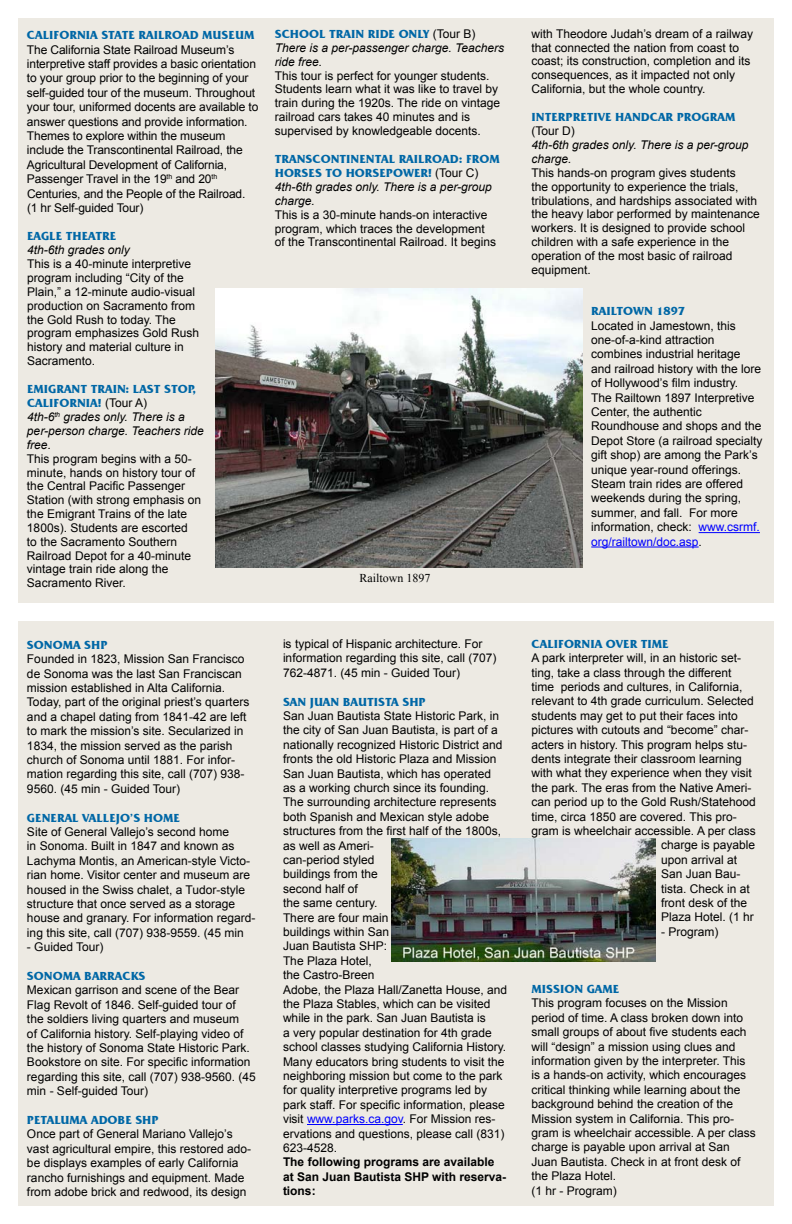
<style>
.page{position:relative;width:792px;height:1224px;background:#fff}
.page>*{position:absolute;margin:0;border:0;box-sizing:border-box;transform-origin:0 0}
.t1{font:12px/14.4px "Arial";color:#000}
.t2{font:700 12px/14.1px "Friz Quadrata IT Cby BT";color:#0067a6}
.t3{font:italic 12px/13.8px "Arial";color:#000}
.t4{font:700 12px/14.4px "Arial";color:#000}
.t5{font:12px "Times New Roman";color:#000}
.s1{font-style:italic}
.s2{font-family:"Arial";font-weight:400;color:#000}
.s3{color:#00f}
</style>
<div class="page">
<div style="left:18px;top:18px;width:756px;height:585px;background:#edeae3"></div>
<div style="left:18px;top:621px;width:756px;height:585px;background:#edeae3"></div>
<hr style="left:699px;top:532px;width:61px;height:1px;background:#00f">
<hr style="left:591px;top:547px;width:108px;height:1px;background:#00f">
<hr style="left:307px;top:1124px;width:96px;height:1px;background:#00f">
<img style="left:216px;top:288px;width:366px;height:279px">
<img style="left:391px;top:838px;width:264px;height:124px">
<h3 class="t2" style="left:27px;top:28px;width:229px">CALIFORNIA STATE RAILROAD MUSEUM</h3>
<p class="t1" style="left:27px;top:42px;width:233px">The California State Railroad Museum’s interpretive staff provides a basic orientation to your group prior to the beginning of your self-guided tour of the museum. Throughout your tour, uniformed docents are available to answer questions and provide information.<br>Themes to explore within the museum include the Transcontinental Railroad, the Agricultural Development of California, Passenger Travel in the 19<sup>th</sup> and 20<sup>th </sup>Centuries, and the People of the Railroad. (1 hr Self-guided Tour)</p>
<h3 class="t2" style="left:27px;top:229px;width:91px">EAGLE THEATRE</h3>
<p class="t1" style="left:27px;top:243px;width:174px;line-height:13.8px"><span class="s1">4th-6th grades only<br></span>This is a 40-minute interpretive program including “City of the<br>Plain,” a 12-minute audio-visual production on Sacramento from the Gold Rush to today. The program emphasizes Gold Rush history and material culture in<br>Sacramento.</p>
<h3 class="t2" style="left:27px;top:382px;width:171px">EMIGRANT TRAIN: LAST STOP,<br>CALIFORNIA! <span class="s2">(Tour A)</span></h3>
<p class="t1" style="left:27px;top:410px;width:178px;line-height:13.8px"><span class="s1">4th-6</span><sup>th</sup> <span class="s1">grades only. There is a per-person charge. Teachers ride free.<br></span>This program begins with a 50- minute, hands on history tour of the Central Pacific Passenger<br>Station (with strong emphasis on the Emigrant Trains of the late<br>1800s). Students are escorted<br>to the Sacramento Southern<br>Railroad Depot for a 40-minute vintage train ride along the<br>Sacramento River.</p>
<h3 class="t2" style="left:275px;top:27px;width:202px">SCHOOL TRAIN RIDE ONLY <span class="s2">(Tour B)</span></h3>
<p class="t1" style="left:275px;top:41px;width:231px;line-height:13.8px"><span class="s1">There is a per-passenger charge. Teachers ride free.<br></span>This tour is perfect for younger students.<br>Students learn what it was like to travel by train during the 1920s. The ride on vintage railroad cars takes 40 minutes and is supervised by knowledgeable docents.</p>
<h3 class="t2" style="left:275px;top:152px;width:227px">TRANSCONTINENTAL RAILROAD: FROM<br>HORSES TO HORSEPOWER! <span class="s2">(Tour C)</span></h3>
<p class="t3" style="left:275px;top:180px;width:219px">4th-6th grades only. There is a per-group charge.</p>
<p class="t1" style="left:275px;top:208px;width:223px;line-height:13.8px">This is a 30-minute hands-on interactive program, which traces the development of the Transcontinental Railroad. It begins</p>
<p class="t5" style="left:359px;top:570px;width:73px">Railtown 1897</p>
<p class="t1" style="left:532px;top:27px;width:223px;line-height:13.8px">with Theodore Judah’s dream of a railway that connected the nation from coast to coast; its construction, completion and its consequences, as it impacted not only California, but the whole country.</p>
<h3 class="t2" style="left:532px;top:110px;width:205px">INTERPRETIVE HANDCAR PROGRAM</h3>
<p class="t1" style="left:532px;top:124px;width:45px">(Tour D)</p>
<p class="t3" style="left:532px;top:138px;width:219px">4th-6th grades only. There is a per-group charge.</p>
<p class="t1" style="left:532px;top:166px;width:230px;line-height:13.8px">This hands-on program gives students<br>the opportunity to experience the trials, tribulations, and hardships associated with the heavy labor performed by maintenance workers. It is designed to provide school children with a safe experience in the operation of the most basic of railroad equipment.</p>
<h3 class="t2" style="left:591px;top:304px;width:95px">RAILTOWN 1897</h3>
<p class="t1" style="left:591px;top:318px;width:172px">Located in Jamestown, this one-of-a-kind attraction combines industrial heritage and railroad history with the lore</p>
<p class="t1" style="left:591px;top:376px;width:148px">of Hollywood’s film industry.</p>
<p class="t1" style="left:591px;top:390px;width:173px">The Railtown 1897 Interpretive<br>Center, the authentic<br>Roundhouse and shops and the<br>Depot Store (a railroad specialty gift shop) are among the Park’s unique year-round offerings.<br>Steam train rides are offered weekends during the spring, summer, and fall. For more information, check: <span class="s3">www.csrmf. org/railtown/doc.asp</span>.</p>
<h3 class="t2" style="left:27px;top:637px;width:82px">SONOMA SHP</h3>
<p class="t1" style="left:27px;top:652px;width:224px">Founded in 1823, Mission San Francisco de Sonoma was the last San Franciscan mission established in Alta California.<br>Today, part of the original priest’s quarters and a chapel dating from 1841-42 are left to mark the mission’s site. Secularized in 1834, the mission served as the parish church of Sonoma until 1881. For infor&shy;mation regarding this site, call (707) 938- 9560. (45 min - Guided Tour)</p>
<h3 class="t2" style="left:27px;top:810px;width:155px">GENERAL VALLEJO’S HOME</h3>
<p class="t1" style="left:27px;top:825px;width:230px">Site of General Vallejo’s second home<br>in Sonoma. Built in 1847 and known as Lachyma Montis, an American-style Victo&shy;rian home. Visitor center and museum are housed in the Swiss chalet, a Tudor-style structure that once served as a storage house and granary. For information regard&shy;ing this site, call (707) 938-9559. (45 min</p>
<p class="t1" style="left:27px;top:940px;width:78px">- Guided Tour)</p>
<h3 class="t2" style="left:27px;top:969px;width:120px">SONOMA BARRACKS</h3>
<p class="t1" style="left:27px;top:983px;width:230px">Mexican garrison and scene of the Bear Flag Revolt of 1846. Self-guided tour of<br>the soldiers living quarters and museum<br>of California history. Self-playing video of the history of Sonoma State Historic Park.<br>Bookstore on site. For specific information regarding this site, call (707) 938-9560. (45 min - Self-guided Tour)</p>
<h3 class="t2" style="left:27px;top:1113px;width:133px">PETALUMA ADOBE SHP</h3>
<p class="t1" style="left:27px;top:1127px;width:226px">Once part of General Mariano Vallejo’s vast agricultural empire, this restored ado&shy;be displays examples of early California rancho furnishings and equipment. Made from adobe brick and redwood, its design</p>
<p class="t1" style="left:283px;top:637px;width:215px">is typical of Hispanic architecture. For information regarding this site, call (707)<br>762-4871. (45 min - Guided Tour)</p>
<h3 class="t2" style="left:283px;top:694px;width:144px">SAN JUAN BAUTISTA SHP</h3>
<p class="t1" style="left:283px;top:709px;width:221px">San Juan Bautista State Historic Park, in the city of San Juan Bautista, is part of a nationally recognized Historic District and fronts the old Historic Plaza and Mission San Juan Bautista, which has operated as a working church since its founding.<br>The surrounding architecture represents both Spanish and Mexican style adobe structures from the first half of the 1800s,</p>
<p class="t1" style="left:283px;top:838px;width:92px">as well as Ameri-</p>
<p class="t1" style="left:283px;top:853px;width:93px">can-period styled</p>
<h3 class="t2" style="left:532px;top:636px;width:139px">CALIFORNIA OVER TIME</h3>
<p class="t1" style="left:532px;top:651px;width:211px">A park interpreter will, in an historic set-</p>
<p class="t1" style="left:532px;top:665px;width:201px">ting, take a class through the different</p>
<p class="t1" style="left:532px;top:680px;width:212px">time periods and cultures, in California,</p>
<p class="t1" style="left:532px;top:694px;width:224px">relevant to 4th grade curriculum. Selected</p>
<p class="t1" style="left:532px;top:709px;width:208px">students may get to put their faces into</p>
<p class="t1" style="left:532px;top:723px;width:218px">pictures with cutouts and “become” char-</p>
<p class="t1" style="left:532px;top:737px;width:217px">acters in history. This program helps stu-</p>
<p class="t1" style="left:532px;top:752px;width:212px">dents integrate their classroom learning</p>
<p class="t1" style="left:532px;top:766px;width:222px">with what they experience when they visit</p>
<p class="t1" style="left:532px;top:781px;width:221px">the park. The eras from the Native Ameri-</p>
<p class="t1" style="left:532px;top:795px;width:226px">can period up to the Gold Rush/Statehood</p>
<p class="t1" style="left:532px;top:809px;width:207px">time, circa 1850 are covered. This pro-</p>
<p class="t1" style="left:532px;top:824px;width:226px">gram is wheelchair accessible. A per class</p>
<p class="t1" style="left:661px;top:838px;width:96px">charge is payable</p>
<p class="t1" style="left:661px;top:853px;width:78px">upon arrival at</p>
<p class="t1" style="left:283px;top:867px;width:96px">buildings from the</p>
<p class="t1" style="left:661px;top:867px;width:81px">San Juan Bau-</p>
<p class="t1" style="left:283px;top:882px;width:76px">second half of</p>
<p class="t1" style="left:661px;top:881px;width:90px">tista. Check in at</p>
<p class="t1" style="left:283px;top:896px;width:96px">the same century.</p>
<p class="t1" style="left:661px;top:896px;width:88px">front desk of the</p>
<p class="t1" style="left:283px;top:910px;width:107px">There are four main</p>
<p class="t1" style="left:661px;top:910px;width:94px">Plaza Hotel. (1 hr</p>
<p class="t1" style="left:283px;top:925px;width:108px">buildings within San</p>
<p class="t1" style="left:661px;top:925px;width:59px">- Program)</p>
<p class="t1" style="left:283px;top:939px;width:226px">Juan Bautista SHP:<br>The Plaza Hotel,<br>the Castro-Breen<br>Adobe, the Plaza Hall/Zanetta House, and the Plaza Stables, which can be visited while in the park. San Juan Bautista is<br>a very popular destination for 4th grade school classes studying California History.<br>Many educators bring students to visit the neighboring mission but come to the park for quality interpretive programs led by park staff. For specific information, please visit <span class="s3">www.parks.ca.gov</span>. For Mission res&shy;ervations and questions, please call (831)<br>623-4528.</p>
<p class="t4" style="left:283px;top:1155px;width:225px">The following programs are available at San Juan Bautista SHP with reserva&shy;tions:</p>
<h3 class="t2" style="left:532px;top:982px;width:89px">MISSION GAME</h3>
<p class="t1" style="left:532px;top:996px;width:226px">This program focuses on the Mission period of time. A class broken down into small groups of about five students each will “design” a mission using clues and information given by the interpreter. This is a hands-on activity, which encourages critical thinking while learning about the background behind the creation of the Mission system in California. This pro&shy;gram is wheelchair accessible. A per class charge is payable upon arrival at San Juan Bautista. Check in at front desk of the Plaza Hotel.<br>(1 hr - Program)</p>
</div>
